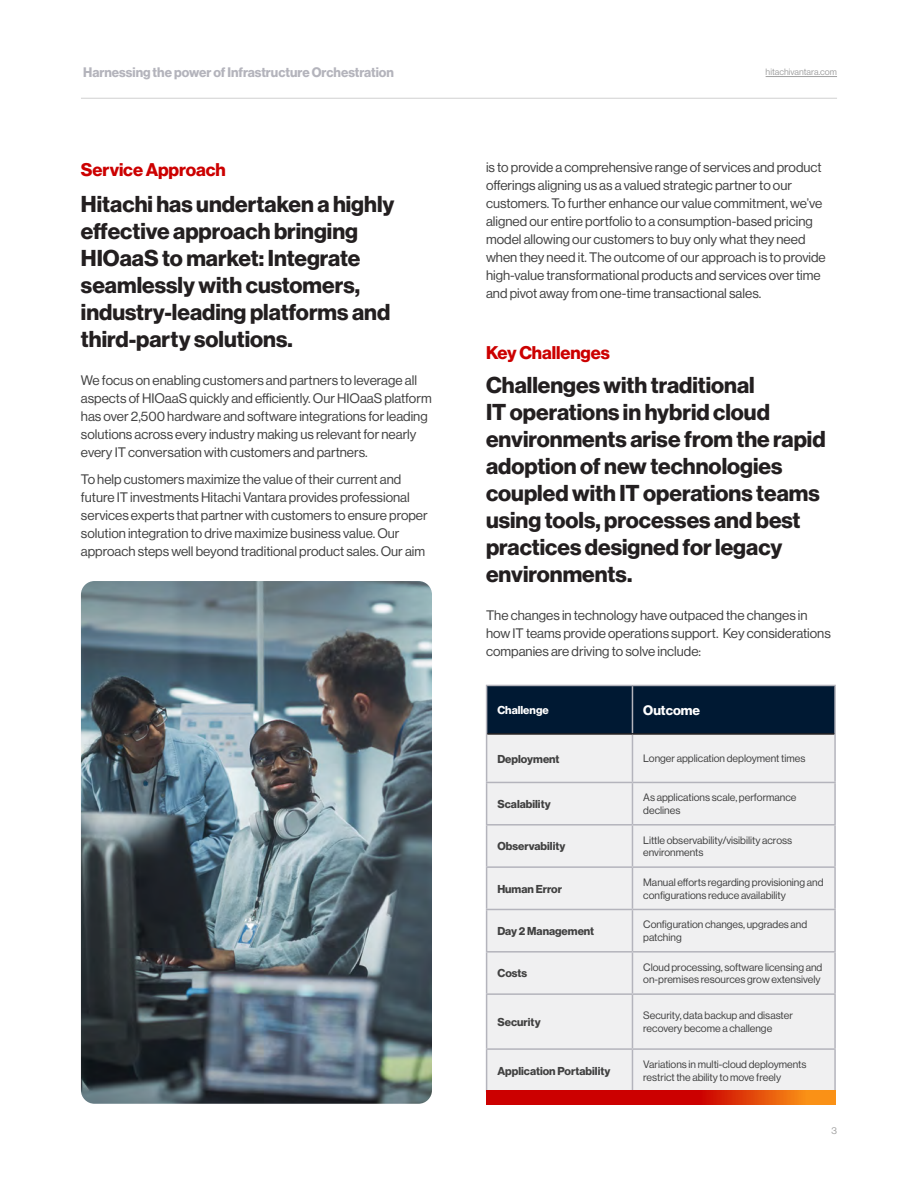
<style>
.page{position:relative;width:918px;height:1188px;background:#fff}
.page>*{position:absolute;margin:0;border:0;box-sizing:border-box;transform-origin:0 0}
.Main_Title_Black{font:22.5px/27px "N Haas Grotesk DS Pro 75 Bd";color:#231f20}
.Body{font:18px "N Haas Grotesk DS Pro 75 Bd";letter-spacing:-.005em;color:#c00}
.Primary-Subhead-Red{font:18px "N Haas Grotesk DS Pro 75 Bd";letter-spacing:-.005em;color:#c00}
.Body-2{font:13.5px/18px "N Haas Grotesk DS Pro 55 Rg";color:#414141}
.Main_Title_Black-2{font:13.5px/18px "N Haas Grotesk DS Pro 55 Rg";color:#414141}
.t1{font:13.5px "N Haas Grotesk DS Pro 75 Bd";color:#b4b4bc}
.Table_body_7pt__8_4{font:13.5px "N Haas Grotesk DS Pro 75 Bd";color:#fff}
.Table_text_7_5pt{font:11.25px "N Haas Grotesk DS Pro 75 Bd";color:#414141}
.Table_text_7_5pt-2{font:11.25px "N Haas Grotesk DS Pro 75 Bd";color:#fff}
.Table_body_7pt__8_4-2{font:10.5px/12.6px "N Haas Grotesk DS Pro 55 Rg";color:#414141}
.t2{font:9.75px "N Haas Grotesk DS Pro 55 Rg";color:#a0a0a0}
.t3{font:9px "N Haas Grotesk DS Pro 55 Rg";color:#a0a0a0}
</style>
<div class="page">
<hr style="left:81px;top:98px;width:756px;height:1px;background:#d0d0d0">
<hr style="left:766px;top:76px;width:71px;height:1px;background:#a0a0a0">
<img style="left:81px;top:581px;width:351px;height:523px">
<div style="left:487px;top:686px;width:347px;height:47px;background:#001933"></div>
<div style="left:487px;top:735px;width:347px;height:356px;background:#f0f0f1"></div>
<hr style="left:486px;top:685px;width:146px;height:1px;background:#b4b4bc">
<hr style="left:486px;top:686px;width:1px;height:48px;background:#b4b4bc">
<hr style="left:632px;top:685px;width:204px;height:1px;background:#b4b4bc">
<hr style="left:632px;top:686px;width:1px;height:47px;background:#b4b4bc">
<hr style="left:834px;top:686px;width:2px;height:48px;background:#b4b4bc">
<hr style="left:486px;top:734px;width:1px;height:48px;background:#b4b4bc">
<hr style="left:632px;top:735px;width:1px;height:47px;background:#b4b4bc">
<hr style="left:834px;top:734px;width:2px;height:48px;background:#b4b4bc">
<hr style="left:486px;top:782px;width:146px;height:1px;background:#b4b4bc">
<hr style="left:486px;top:783px;width:1px;height:41px;background:#b4b4bc">
<hr style="left:632px;top:782px;width:204px;height:1px;background:#b4b4bc">
<hr style="left:632px;top:783px;width:1px;height:41px;background:#b4b4bc">
<hr style="left:834px;top:783px;width:2px;height:41px;background:#b4b4bc">
<hr style="left:486px;top:824px;width:146px;height:2px;background:#b4b4bc">
<hr style="left:486px;top:826px;width:1px;height:40px;background:#b4b4bc">
<hr style="left:632px;top:824px;width:204px;height:2px;background:#b4b4bc">
<hr style="left:632px;top:826px;width:1px;height:40px;background:#b4b4bc">
<hr style="left:834px;top:826px;width:2px;height:40px;background:#b4b4bc">
<hr style="left:487px;top:733px;width:145px;height:2px;background:#231f20">
<hr style="left:632px;top:733px;width:202px;height:2px;background:#231f20">
<hr style="left:486px;top:866px;width:146px;height:2px;background:#b4b4bc">
<hr style="left:486px;top:868px;width:1px;height:41px;background:#b4b4bc">
<hr style="left:632px;top:866px;width:204px;height:2px;background:#b4b4bc">
<hr style="left:632px;top:868px;width:1px;height:41px;background:#b4b4bc">
<hr style="left:834px;top:868px;width:2px;height:41px;background:#b4b4bc">
<hr style="left:486px;top:909px;width:146px;height:1px;background:#b4b4bc">
<hr style="left:486px;top:910px;width:1px;height:41px;background:#b4b4bc">
<hr style="left:632px;top:909px;width:204px;height:1px;background:#b4b4bc">
<hr style="left:632px;top:910px;width:1px;height:41px;background:#b4b4bc">
<hr style="left:834px;top:910px;width:2px;height:41px;background:#b4b4bc">
<hr style="left:486px;top:951px;width:146px;height:2px;background:#b4b4bc">
<hr style="left:486px;top:953px;width:1px;height:40px;background:#b4b4bc">
<hr style="left:632px;top:951px;width:204px;height:2px;background:#b4b4bc">
<hr style="left:632px;top:953px;width:1px;height:40px;background:#b4b4bc">
<hr style="left:834px;top:953px;width:2px;height:40px;background:#b4b4bc">
<hr style="left:486px;top:993px;width:146px;height:2px;background:#b4b4bc">
<hr style="left:486px;top:995px;width:1px;height:53px;background:#b4b4bc">
<hr style="left:632px;top:993px;width:204px;height:2px;background:#b4b4bc">
<hr style="left:632px;top:995px;width:1px;height:53px;background:#b4b4bc">
<hr style="left:834px;top:995px;width:2px;height:53px;background:#b4b4bc">
<hr style="left:486px;top:1048px;width:146px;height:2px;background:#b4b4bc">
<hr style="left:486px;top:1050px;width:1px;height:41px;background:#b4b4bc">
<hr style="left:632px;top:1048px;width:204px;height:2px;background:#b4b4bc">
<hr style="left:632px;top:1050px;width:1px;height:41px;background:#b4b4bc">
<hr style="left:834px;top:1050px;width:2px;height:41px;background:#b4b4bc">
<svg style="left:486px;top:1091px;width:350px;height:14px"></svg>
<p class="t1" style="left:83px;top:64px;width:312px">Harnessing the power of Infrastructure Orchestration</p>
<p class="Body" style="left:81px;top:159px;width:146px">Service Approach</p>
<p class="Main_Title_Black" style="left:81px;top:191px;width:315px">Hitachi has undertaken a highly effective approach bringing<br>HIOaaS to market: Integrate seamlessly with customers, industry-leading platforms and third-party solutions.</p>
<p class="Body-2" style="left:81px;top:372px;width:352px">We focus on enabling customers and partners to leverage all aspects of HIOaaS quickly and efficiently. Our HIOaaS platform has over 2,500 hardware and software integrations for leading solutions across every industry making us relevant for nearly every IT conversation with customers and partners.</p>
<p class="Body-2" style="left:81px;top:471px;width:348px">To help customers maximize the value of their current and future IT investments Hitachi Vantara provides professional services experts that partner with customers to ensure proper solution integration to drive maximize business value. Our approach steps well beyond traditional product sales. Our aim</p>
<p class="t3" style="left:766px;top:67px;width:73px">hitachivantara.com</p>
<p class="Body-2" style="left:486px;top:159px;width:341px">is to provide a comprehensive range of services and product offerings aligning us as a valued strategic partner to our customers. To further enhance our value commitment, we’ve aligned our entire portfolio to a consumption-based pricing model allowing our customers to buy only what they need when they need it. The outcome of our approach is to provide high-value transformational products and services over time and pivot away from one-time transactional sales.</p>
<p class="Primary-Subhead-Red" style="left:486px;top:343px;width:125px">Key Challenges</p>
<p class="Main_Title_Black" style="left:486px;top:372px;width:341px">Challenges with traditional<br>IT operations in hybrid cloud environments arise from the rapid adoption of new technologies coupled with IT operations teams using tools, processes and best practices designed for legacy environments.</p>
<p class="Main_Title_Black-2" style="left:486px;top:607px;width:346px">The changes in technology have outpaced the changes in how IT teams provide operations support. Key considerations companies are driving to solve include:</p>
<p class="Table_text_7_5pt-2" style="left:497px;top:704px;width:53px">Challenge</p>
<p class="Table_body_7pt__8_4" style="left:643px;top:702px;width:58px">Outcome</p>
<p class="Table_text_7_5pt" style="left:497px;top:752px;width:64px">Deployment</p>
<p class="Table_body_7pt__8_4-2" style="left:643px;top:752px;width:164px">Longer application deployment times</p>
<p class="Table_text_7_5pt" style="left:497px;top:797px;width:55px">Scalability</p>
<p class="Table_body_7pt__8_4-2" style="left:643px;top:791px;width:155px">As applications scale, performance declines</p>
<p class="Table_text_7_5pt" style="left:497px;top:840px;width:70px">Observability</p>
<p class="Table_body_7pt__8_4-2" style="left:643px;top:834px;width:150px">Little observability/visibility across environments</p>
<p class="Table_text_7_5pt" style="left:497px;top:882px;width:66px">Human Error</p>
<p class="Table_body_7pt__8_4-2" style="left:643px;top:876px;width:182px">Manual efforts regarding provisioning and configurations reduce availability</p>
<p class="Table_text_7_5pt" style="left:497px;top:924px;width:98px">Day 2 Management</p>
<p class="Table_body_7pt__8_4-2" style="left:643px;top:918px;width:166px">Configuration changes, upgrades and patching</p>
<p class="Table_text_7_5pt" style="left:497px;top:967px;width:31px">Costs</p>
<p class="Table_body_7pt__8_4-2" style="left:643px;top:961px;width:181px">Cloud processing, software licensing and on-premises resources grow extensively</p>
<p class="Table_text_7_5pt" style="left:497px;top:1015px;width:45px">Security</p>
<p class="Table_body_7pt__8_4-2" style="left:643px;top:1009px;width:151px">Security, data backup and disaster recovery become a challenge</p>
<p class="Table_text_7_5pt" style="left:497px;top:1064px;width:115px">Application Portability</p>
<p class="Table_body_7pt__8_4-2" style="left:643px;top:1058px;width:165px">Variations in multi-cloud deployments restrict the ability to move freely</p>
<p class="t2" style="left:832px;top:1125px;width:7px">3</p>
</div>
